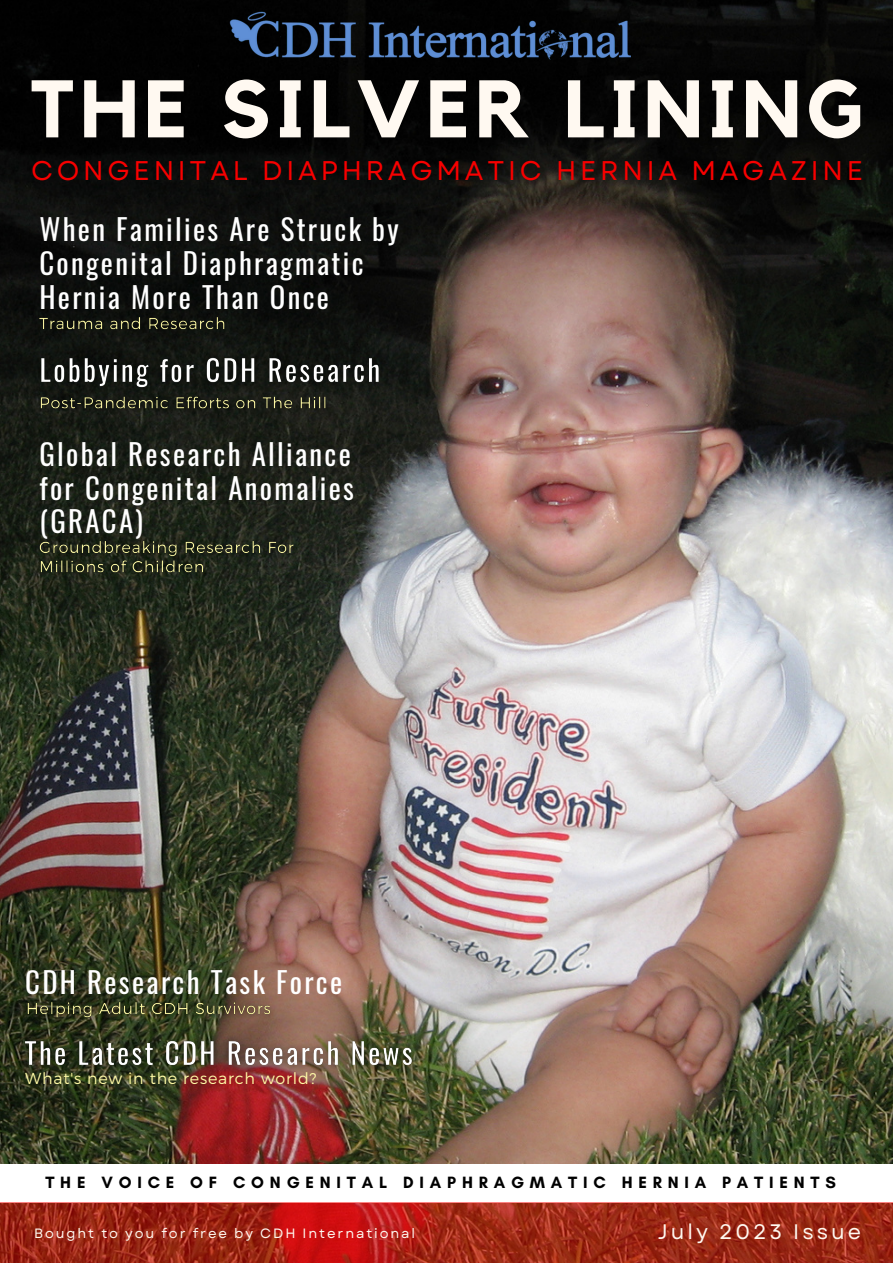
<style>
.page{position:relative;width:893px;height:1264px;background:#fff}
.page>*{position:absolute;margin:0;border:0;box-sizing:border-box;transform-origin:0 0}
.t1{font:700 80.4px "Kollektif";letter-spacing:.07em;color:#fff9f1}
.t2{font:28.8px/33.8px "Oswald";letter-spacing:.08em;color:#fff}
.t3{font:27px "Garet";letter-spacing:.14em;color:#f80000}
.t4{font:21px "Garet";letter-spacing:.14em;color:#fff9f1}
.t5{font:700 16.65px "Glacial Indifference";letter-spacing:.35em;color:#000}
.t6{font:300 15.9px "Montserrat";letter-spacing:.05em;color:#fffaa6}
.t7{font:13.5px "Garet";letter-spacing:.14em;color:#fff9f1}
</style>
<div class="page">
<img style="left:0;top:0;width:892px;height:1164px">
<img style="left:277px;top:0;width:615px;height:614px">
<img style="left:0;top:724px;width:486px;height:440px">
<svg style="left:0;top:1202px;width:892px;height:60px;background:#a42617"></svg>
<img style="left:229px;top:0;width:412px;height:79px">
<img style="left:13px;top:1018px;width:415px;height:68px">
<img style="left:27px;top:336px;width:368px;height:68px">
<img style="left:32px;top:386px;width:302px;height:34px">
<img style="left:32px;top:530px;width:270px;height:54px">
<img style="left:19px;top:991px;width:259px;height:34px">
<img style="left:32px;top:306px;width:201px;height:34px">
<p class="t1" style="left:30px;top:72px;width:834px">THE SILVER LINING</p>
<p class="t3" style="left:31px;top:151px;width:833px">CONGENITAL DIAPHRAGMATIC HERNIA MAGAZINE</p>
<p class="t2" style="left:39px;top:211px;width:361px">When Families Are Struck by</p>
<p class="t2" style="left:39px;top:245px;width:325px">Congenital Diaphragmatic<br>Hernia More Than Once</p>
<p class="t2" style="left:39px;top:436px;width:313px">Global Research Alliance</p>
<p class="t2" style="left:39px;top:469px;width:316px">for Congenital Anomalies</p>
<p class="t2" style="left:39px;top:503px;width:105px">(GRACA)</p>
<p class="t2" style="left:25px;top:963px;width:318px">CDH Research Task Force</p>
<p class="t6" style="left:25px;top:1068px;width:293px">What's new in the research world?</p>
<p class="t5" style="left:45px;top:1172px;width:792px">THE VOICE OF CONGENITAL DIAPHRAGMATIC HERNIA PATIENTS</p>
<p class="t7" style="left:34px;top:1223px;width:382px">Bought to you for free by CDH International</p>
<p class="t4" style="left:657px;top:1216px;width:205px">July 2023 Issue</p>
</div>
